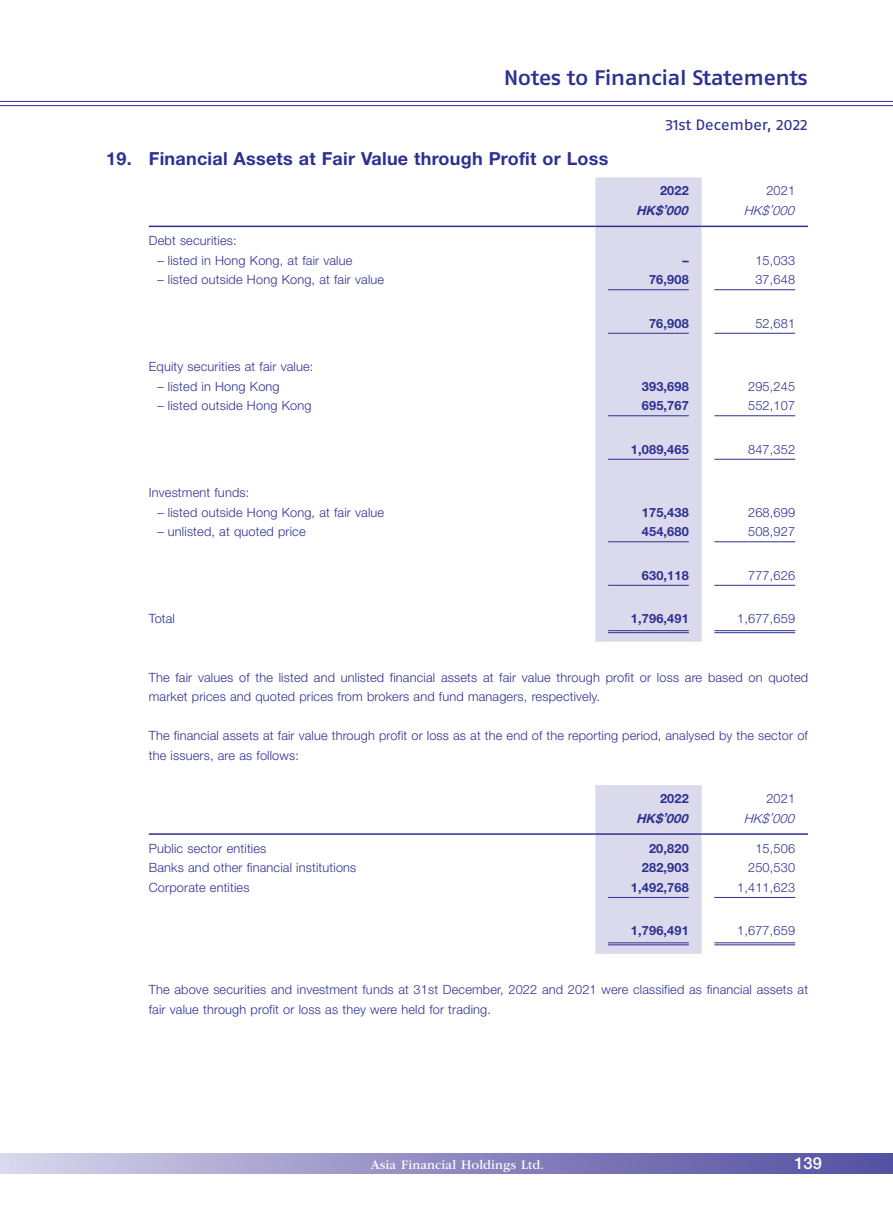
<style>
.page{position:relative;width:893px;height:1212px;background:#fff}
.page>*{position:absolute;margin:0;border:0;box-sizing:border-box;transform-origin:0 0}
.t1{font:500 21px "Fago Ex Lf";letter-spacing:-.03em;color:#2e3092}
.Heading_1{font:700 18px "Helvetica Neue LT Std";letter-spacing:.015em;color:#2e3092}
.t2{font:500 16.5px "Helvetica Neue LT Std";color:#fff}
.t3{font:15px "Fago Ex Lf";letter-spacing:-.025em;color:#2e3092}
.t4{font:13.5px "ITC Garamond Std";letter-spacing:.005em;color:#fff}
.Body_Text{font:300 12.75px/19.5px "Helvetica Neue LT Std";letter-spacing:.015em;color:#2e3092}
.Body_Text-2{font:700 12.75px "Helvetica Neue LT Std";letter-spacing:.015em;color:#2e3092}
.Body_Text-3{font:italic 700 12.75px "Helvetica Neue LT Std";color:#2e3092}
.Body_Text-4{font:italic 300 12.75px "Helvetica Neue LT Std";color:#2e3092}
</style>
<div class="page">
<div style="left:0;top:1154px;width:893px;height:20px;background:linear-gradient(to right,#d5d1e9,#504b9f)"></div>
<hr style="left:0;top:101px;width:893px;height:1px;background:#2e3092">
<hr style="left:0;top:105px;width:893px;height:1px;background:#2e3092">
<div style="left:595px;top:177px;width:107px;height:465px;background:#dbd9ec"></div>
<hr style="left:149px;top:226px;width:446px;height:1px;background:#2e3092">
<hr style="left:595px;top:226px;width:107px;height:1px;background:#2e3092">
<hr style="left:702px;top:226px;width:106px;height:1px;background:#2e3092">
<hr style="left:608px;top:289px;width:81px;height:1px;background:#2e3092">
<hr style="left:714px;top:289px;width:81px;height:1px;background:#2e3092">
<hr style="left:608px;top:333px;width:81px;height:1px;background:#2e3092">
<hr style="left:714px;top:333px;width:81px;height:1px;background:#2e3092">
<hr style="left:608px;top:415px;width:81px;height:1px;background:#2e3092">
<hr style="left:714px;top:415px;width:81px;height:1px;background:#2e3092">
<hr style="left:608px;top:459px;width:81px;height:1px;background:#2e3092">
<hr style="left:714px;top:459px;width:81px;height:1px;background:#2e3092">
<hr style="left:608px;top:541px;width:81px;height:1px;background:#2e3092">
<hr style="left:714px;top:541px;width:81px;height:1px;background:#2e3092">
<hr style="left:608px;top:585px;width:81px;height:1px;background:#2e3092">
<hr style="left:714px;top:585px;width:81px;height:1px;background:#2e3092">
<hr style="left:608px;top:630px;width:81px;height:1px;background:#2e3092">
<hr style="left:608px;top:632px;width:81px;height:1px;background:#2e3092">
<hr style="left:714px;top:630px;width:81px;height:1px;background:#2e3092">
<hr style="left:714px;top:632px;width:81px;height:1px;background:#2e3092">
<div style="left:595px;top:785px;width:107px;height:169px;background:#dbd9ec"></div>
<hr style="left:149px;top:833px;width:446px;height:2px;background:#2e3092">
<hr style="left:595px;top:833px;width:107px;height:2px;background:#2e3092">
<hr style="left:702px;top:833px;width:106px;height:2px;background:#2e3092">
<hr style="left:608px;top:897px;width:81px;height:1px;background:#2e3092">
<hr style="left:714px;top:897px;width:81px;height:1px;background:#2e3092">
<hr style="left:608px;top:942px;width:81px;height:1px;background:#2e3092">
<hr style="left:608px;top:944px;width:81px;height:1px;background:#2e3092">
<hr style="left:714px;top:942px;width:81px;height:1px;background:#2e3092">
<hr style="left:714px;top:944px;width:81px;height:1px;background:#2e3092">
<h1 class="t1" style="left:504px;top:66px;width:306px">Notes to Financial Statements</h1>
<p class="t3" style="left:665px;top:116px;width:144px">31st December, 2022</p>
<p class="Heading_1" style="left:106px;top:147px;width:504px">19. Financial Assets at Fair Value through Profit or Loss</p>
<p class="Body_Text-2" style="left:660px;top:183px;width:30px">2022</p>
<p class="Body_Text" style="left:766px;top:181px;width:30px">2021</p>
<p class="Body_Text-3" style="left:636px;top:202px;width:57px">HK$’000</p>
<p class="Body_Text-4" style="left:744px;top:203px;width:56px">HK$’000</p>
<p class="Body_Text" style="left:149px;top:230px;width:89px">Debt securities:</p>
<p class="Body_Text" style="left:157px;top:250px;width:197px">– listed in Hong Kong, at fair value</p>
<p class="Body_Text-2" style="left:682px;top:252px;width:8px">–</p>
<p class="Body_Text" style="left:755px;top:250px;width:41px">15,033</p>
<p class="Body_Text" style="left:157px;top:269px;width:228px">– listed outside Hong Kong, at fair value</p>
<p class="Body_Text-2" style="left:649px;top:272px;width:41px">76,908</p>
<p class="Body_Text" style="left:755px;top:269px;width:41px">37,648</p>
<p class="Body_Text-2" style="left:649px;top:315px;width:41px">76,908</p>
<p class="Body_Text" style="left:755px;top:313px;width:41px">52,681</p>
<p class="Body_Text" style="left:149px;top:356px;width:166px">Equity securities at fair value:</p>
<p class="Body_Text" style="left:157px;top:376px;width:124px">– listed in Hong Kong</p>
<p class="Body_Text-2" style="left:642px;top:378px;width:49px">393,698</p>
<p class="Body_Text" style="left:748px;top:376px;width:49px">295,245</p>
<p class="Body_Text" style="left:157px;top:395px;width:156px">– listed outside Hong Kong</p>
<p class="Body_Text-2" style="left:642px;top:398px;width:49px">695,767</p>
<p class="Body_Text" style="left:748px;top:395px;width:49px">552,107</p>
<p class="Body_Text-2" style="left:631px;top:441px;width:60px">1,089,465</p>
<p class="Body_Text" style="left:748px;top:439px;width:49px">847,352</p>
<p class="Body_Text" style="left:149px;top:482px;width:102px">Investment funds:</p>
<p class="Body_Text" style="left:157px;top:502px;width:228px">– listed outside Hong Kong, at fair value</p>
<p class="Body_Text-2" style="left:642px;top:504px;width:49px">175,438</p>
<p class="Body_Text" style="left:748px;top:502px;width:49px">268,699</p>
<p class="Body_Text" style="left:157px;top:521px;width:150px">– unlisted, at quoted price</p>
<p class="Body_Text-2" style="left:642px;top:524px;width:49px">454,680</p>
<p class="Body_Text" style="left:748px;top:521px;width:49px">508,927</p>
<p class="Body_Text-2" style="left:642px;top:567px;width:49px">630,118</p>
<p class="Body_Text" style="left:748px;top:565px;width:49px">777,626</p>
<p class="Body_Text" style="left:149px;top:608px;width:28px">Total</p>
<p class="Body_Text-2" style="left:631px;top:611px;width:60px">1,796,491</p>
<p class="Body_Text" style="left:737px;top:608px;width:60px">1,677,659</p>
<p class="Body_Text" style="left:149px;top:667px;width:661px">The fair values of the listed and unlisted financial assets at fair value through profit or loss are based on quoted market prices and quoted prices from brokers and fund managers, respectively.</p>
<p class="Body_Text" style="left:149px;top:726px;width:660px">The financial assets at fair value through profit or loss as at the end of the reporting period, analysed by the sector of the issuers, are as follows:</p>
<p class="Body_Text-2" style="left:660px;top:791px;width:30px">2022</p>
<p class="Body_Text" style="left:766px;top:788px;width:30px">2021</p>
<p class="Body_Text-3" style="left:636px;top:810px;width:57px">HK$’000</p>
<p class="Body_Text-4" style="left:744px;top:810px;width:56px">HK$’000</p>
<p class="Body_Text" style="left:149px;top:838px;width:119px">Public sector entities</p>
<p class="Body_Text-2" style="left:649px;top:840px;width:41px">20,820</p>
<p class="Body_Text" style="left:755px;top:838px;width:41px">15,506</p>
<p class="Body_Text" style="left:149px;top:858px;width:209px">Banks and other financial institutions</p>
<p class="Body_Text-2" style="left:642px;top:860px;width:49px">282,903</p>
<p class="Body_Text" style="left:748px;top:858px;width:49px">250,530</p>
<p class="Body_Text" style="left:149px;top:877px;width:102px">Corporate entities</p>
<p class="Body_Text-2" style="left:631px;top:879px;width:60px">1,492,768</p>
<p class="Body_Text" style="left:737px;top:877px;width:60px">1,411,623</p>
<p class="Body_Text-2" style="left:631px;top:923px;width:60px">1,796,491</p>
<p class="Body_Text" style="left:737px;top:921px;width:60px">1,677,659</p>
<p class="Body_Text" style="left:149px;top:979px;width:661px">The above securities and investment funds at 31st December, 2022 and 2021 were classified as financial assets at fair value through profit or loss as they were held for trading.</p>
<p class="t4" style="left:371px;top:1157px;width:175px">Asia Financial Holdings Ltd.</p>
<p class="t2" style="left:794px;top:1153px;width:29px">139</p>
</div>
